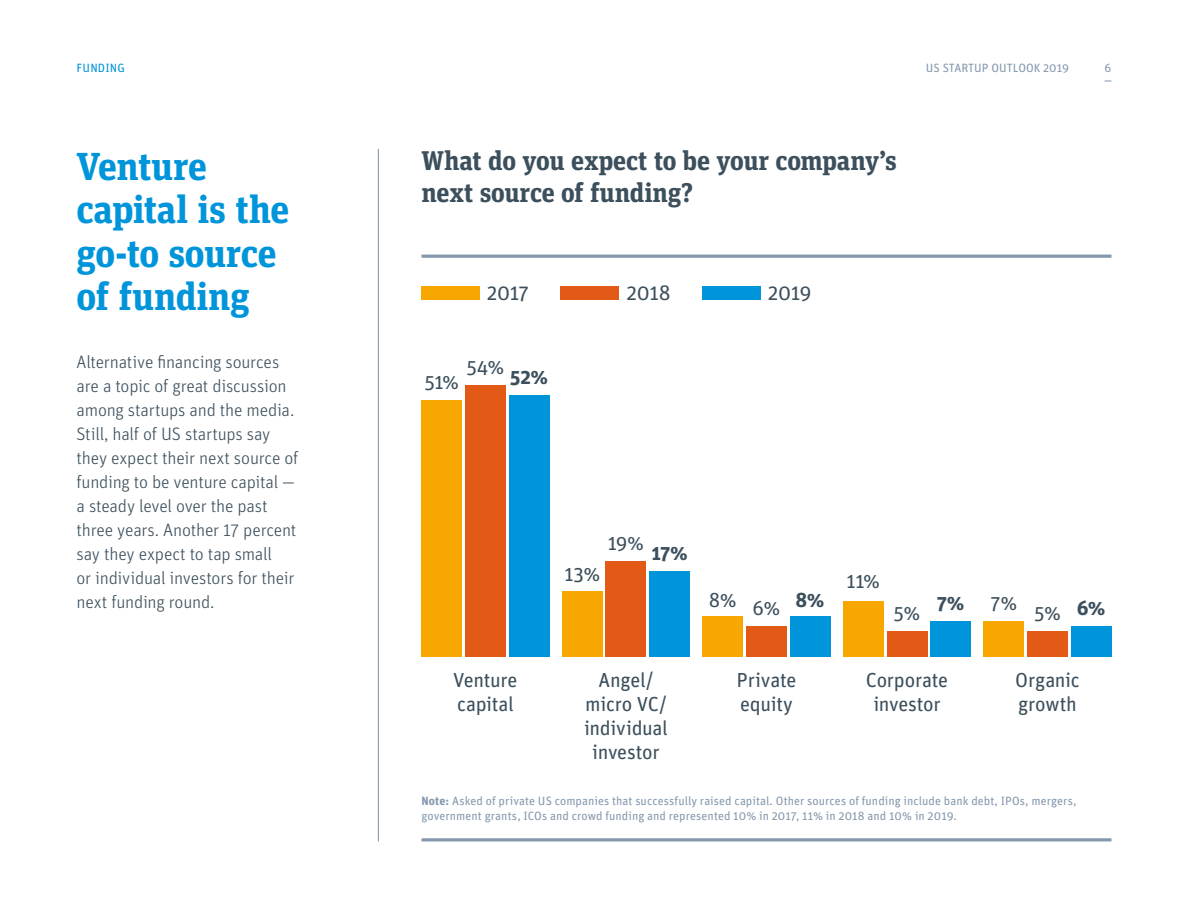
<style>
.page{position:relative;width:1188px;height:918px;background:#fff}
.page>*{position:absolute;margin:0;border:0;box-sizing:border-box;transform-origin:0 0}
.t1{font:700 39px/43.5px "SVB Slab";letter-spacing:-.015em;color:#0095db}
.t2{font:700 27px/31.5px "SVB Slab";letter-spacing:-.015em;color:#3c4f5c}
.t3{font:21px "SVB Sans";letter-spacing:-.015em;color:#3c4f5c}
.t4{font:20.25px/24px "SVB Sans";letter-spacing:-.015em;color:#3c4f5c}
.t5{font:700 20.25px "SVB Sans";color:#3c4f5c}
.t6{font:300 18px/24px "SVB Sans";letter-spacing:-.015em;color:#3c4f5c}
.t7{font:12px/15px "SVB Sans";letter-spacing:.005em;color:#8498ad}
.t8{font:12px "SVB Sans";letter-spacing:.01em;color:#0095db}
.s1{font-weight:700}
</style>
<div class="page">
<hr style="left:378px;top:149px;width:1px;height:692px;background:#8498ad">
<hr style="left:422px;top:255px;width:689px;height:3px;background:#8498ad">
<hr style="left:422px;top:838px;width:689px;height:3px;background:#8498ad">
<div style="left:422px;top:400px;width:40px;height:256px;background:#f7a700"></div>
<div style="left:562px;top:591px;width:41px;height:65px;background:#f7a700"></div>
<div style="left:703px;top:616px;width:40px;height:40px;background:#f7a700"></div>
<div style="left:843px;top:601px;width:41px;height:55px;background:#f7a700"></div>
<div style="left:465px;top:385px;width:41px;height:271px;background:#e35a16"></div>
<div style="left:606px;top:561px;width:40px;height:95px;background:#e35a16"></div>
<div style="left:746px;top:626px;width:41px;height:30px;background:#e35a16"></div>
<div style="left:887px;top:631px;width:40px;height:25px;background:#e35a16"></div>
<div style="left:509px;top:395px;width:40px;height:261px;background:#0095db"></div>
<div style="left:649px;top:571px;width:41px;height:85px;background:#0095db"></div>
<div style="left:790px;top:616px;width:40px;height:40px;background:#0095db"></div>
<div style="left:930px;top:621px;width:41px;height:35px;background:#0095db"></div>
<div style="left:984px;top:621px;width:40px;height:35px;background:#f7a700"></div>
<div style="left:1027px;top:631px;width:41px;height:25px;background:#e35a16"></div>
<div style="left:1071px;top:626px;width:40px;height:30px;background:#0095db"></div>
<div style="left:422px;top:287px;width:58px;height:13px;background:#f7a700"></div>
<div style="left:560px;top:287px;width:59px;height:13px;background:#e35a16"></div>
<div style="left:703px;top:287px;width:58px;height:13px;background:#0095db"></div>
<p class="t8" style="left:77px;top:60px;width:50px">FUNDING</p>
<h1 class="t1" style="left:77px;top:142px;width:214px">Venture capital is the go-to source of funding</h1>
<p class="t6" style="left:77px;top:350px;width:223px">Alternative financing sources are a topic of great discussion among startups and the media.<br>Still, half of US startups say they expect their next source of funding to be venture capital — a steady level over the past three years. Another 17 percent say they expect to tap small<br>or individual investors for their next funding round.</p>
<h2 class="t2" style="left:422px;top:144px;width:477px">What do you expect to be your company’s next source of funding?</h2>
<p class="t7" style="left:926px;top:60px;width:145px">US STARTUP OUTLOOK 2019</p>
<p class="t7" style="left:1105px;top:60px;width:8px">6</p>
<p class="t3" style="left:487px;top:278px;width:44px">2017</p>
<p class="t3" style="left:626px;top:278px;width:46px">2018</p>
<p class="t3" style="left:768px;top:278px;width:45px">2019</p>
<p class="t4" style="left:424px;top:369px;width:36px">51%</p>
<p class="t4" style="left:466px;top:354px;width:39px">54%</p>
<p class="t5" style="left:510px;top:362px;width:40px">52%</p>
<p class="t4" style="left:564px;top:561px;width:37px">13%</p>
<p class="t4" style="left:608px;top:530px;width:38px">19%</p>
<p class="t5" style="left:651px;top:538px;width:38px">17%</p>
<p class="t4" style="left:847px;top:568px;width:35px">11%</p>
<p class="t4" style="left:709px;top:587px;width:29px">8%</p>
<p class="t5" style="left:796px;top:585px;width:31px">8%</p>
<p class="t5" style="left:937px;top:588px;width:29px">7%</p>
<p class="t5" style="left:1077px;top:593px;width:30px">6%</p>
<p class="t4" style="left:991px;top:590px;width:28px">7%</p>
<p class="t4" style="left:753px;top:595px;width:29px">6%</p>
<p class="t4" style="left:894px;top:600px;width:28px">5%</p>
<p class="t4" style="left:1034px;top:600px;width:28px">5%</p>
<p class="t4" style="left:453px;top:667px;width:66px">Venture capital</p>
<p class="t4" style="left:584px;top:667px;width:85px;text-align:center">Angel/ micro VC/ individual investor</p>
<p class="t4" style="left:737px;top:667px;width:61px">Private equity</p>
<p class="t4" style="left:866px;top:667px;width:84px;text-align:center">Corporate investor</p>
<p class="t4" style="left:1015px;top:667px;width:66px">Organic growth</p>
<p class="t7" style="left:422px;top:793px;width:656px"><span class="s1">Note:</span> Asked of private US companies that successfully raised capital. Other sources of funding include bank debt, IPOs, mergers, government grants, ICOs and crowd funding and represented 10% in 2017, 11% in 2018 and 10% in 2019.</p>
</div>
